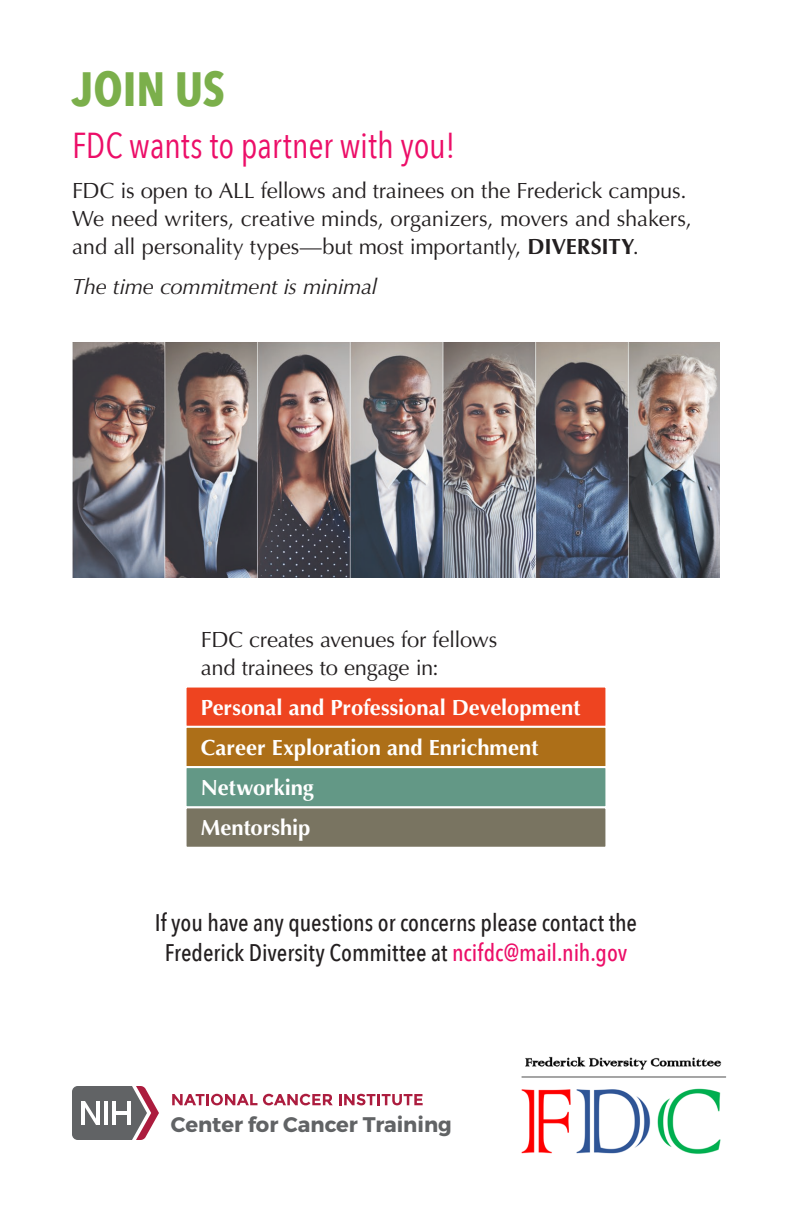
<style>
.page{position:relative;width:792px;height:1224px;background:#fff}
.page>*{position:absolute;margin:0;border:0;box-sizing:border-box;transform-origin:0 0}
.t1{font:700 48px "Avenir Next Condensed";color:#7baf4b}
.BodyText{font:36px "Avenir Next Condensed";letter-spacing:-.005em;color:#ec0e68}
.t2{font:500 24px/30px "Avenir Next Condensed";letter-spacing:-.005em;color:#231f20;text-align:center}
.BodyText-2{font:22px/28px "Optima";letter-spacing:-.01em;color:#231f20}
.BodyText-3{font:700 22px "Optima";color:#fff}
.BodyText-4{font:italic 22px "Optima";letter-spacing:-.01em;color:#231f20}
.Image{font:700 21.2px "Montserrat";color:#616365}
.s1{font-weight:700}
.s2{color:#ec0e68}
</style>
<div class="page">
<img style="left:521px;top:1056px;width:205px;height:98px">
<svg style="left:172px;top:1094px;width:161px;height:11px"></svg>
<svg style="left:339px;top:1094px;width:84px;height:11px"></svg>
<svg style="left:72px;top:1086px;width:87px;height:54px"></svg>
<img style="left:72px;top:342px;width:648px;height:235px">
<div style="left:185px;top:686px;width:422px;height:42px;background:#ee4420;border:2px solid #fff"></div>
<div style="left:185px;top:726px;width:422px;height:42px;background:#ad6f18;border:2px solid #fff"></div>
<div style="left:185px;top:766px;width:422px;height:42px;background:#639886;border:2px solid #fff"></div>
<div style="left:185px;top:806px;width:422px;height:43px;background:#797461;border:2px solid #fff"></div>
<h1 class="t1" style="left:72px;top:60px;width:155px">JOIN US</h1>
<p class="BodyText" style="left:72px;top:115px;width:385px">FDC wants to partner with you!</p>
<p class="BodyText-2" style="left:72px;top:177px;width:621px">FDC is open to ALL fellows and trainees on the Frederick campus.<br>We need writers, creative minds, organizers, movers and shakers, and all personality types—but most importantly, <span class="s1">DIVERSITY</span>.</p>
<p class="BodyText-4" style="left:72px;top:274px;width:307px">The time commitment is minimal</p>
<p class="BodyText-2" style="left:201px;top:626px;width:298px">FDC creates avenues for fellows and trainees to engage in:</p>
<p class="BodyText-3" style="left:201px;top:695px;width:381px">Personal and Professional Development</p>
<p class="BodyText-3" style="left:201px;top:735px;width:339px">Career Exploration and Enrichment</p>
<p class="BodyText-3" style="left:201px;top:775px;width:115px">Networking</p>
<p class="BodyText-3" style="left:201px;top:815px;width:111px">Mentorship</p>
<p class="t2" style="left:155px;top:907px;width:484px">If you have any questions or concerns please contact the<br>Frederick Diversity Committee at <span class="s2">ncifdc@mail.nih.gov</span></p>
<p class="Image" style="left:171px;top:1112px;width:282px">Center for Cancer Training</p>
</div>
